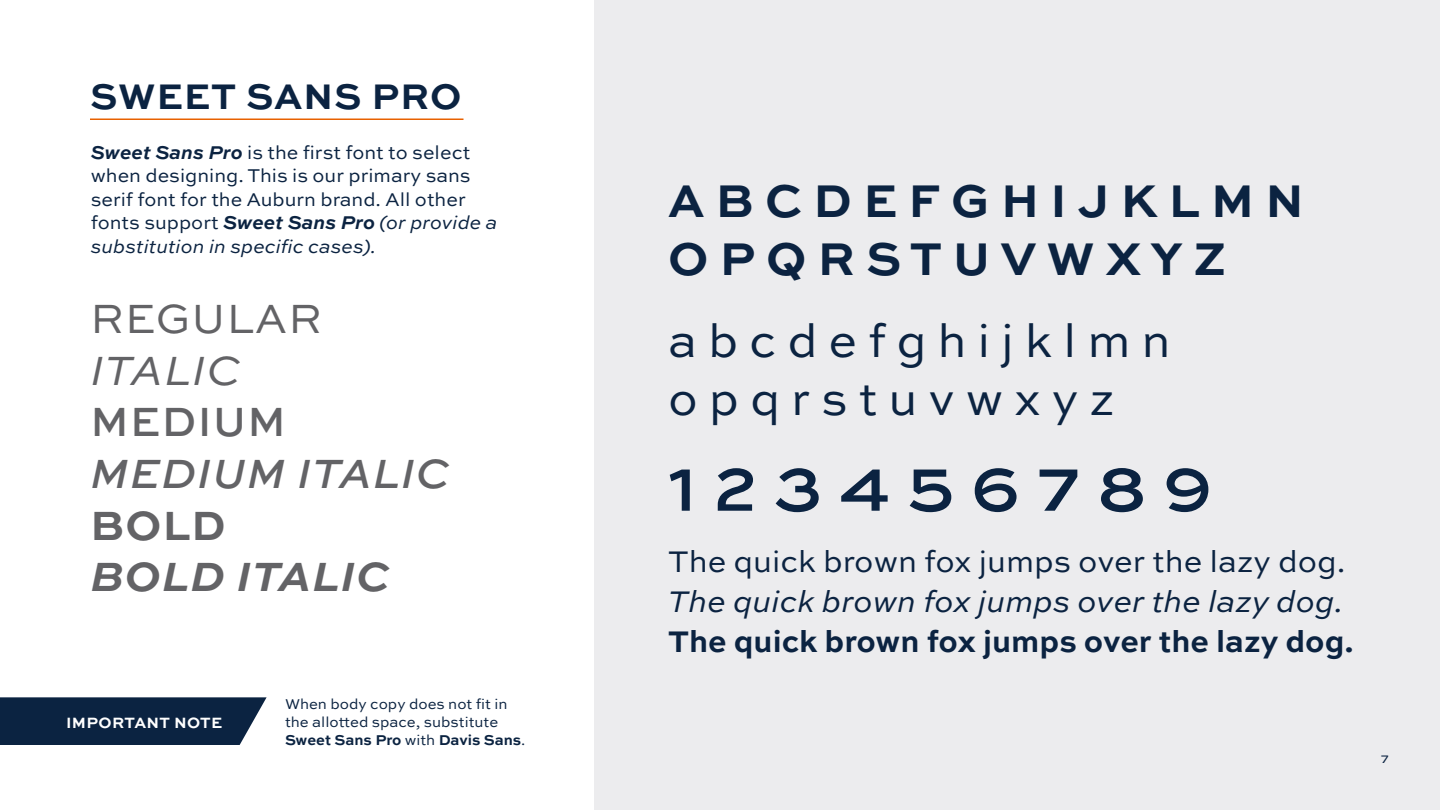
<style>
.page{position:relative;width:1440px;height:810px;background:#fff}
.page>*{position:absolute;margin:0;border:0;box-sizing:border-box;transform-origin:0 0}
.t1{font:500 72.45px "Sweet Sans Pro";color:#0b2341}
.t2{font:700 48.3px/58px "Sweet Sans Pro";color:#0b2341}
.t3{font:48.3px/58px "Sweet Sans Pro";color:#0b2341}
.t4{font:italic 500 43.05px "Sweet Sans Pro";letter-spacing:.02em;color:#636366}
.t5{font:italic 700 43.05px "Sweet Sans Pro";letter-spacing:.02em;color:#636366}
.t6{font:43.05px "Sweet Sans Pro";letter-spacing:.02em;color:#636366}
.t7{font:italic 43.05px "Sweet Sans Pro";letter-spacing:.02em;color:#636366}
.t8{font:500 43.05px "Sweet Sans Pro";letter-spacing:.02em;color:#636366}
.t9{font:700 43.05px "Sweet Sans Pro";color:#636366}
.t10{font:700 37.5px "Sweet Sans Pro";letter-spacing:.02em;color:#0b2341}
.t11{font:31.42px "Sweet Sans Pro";color:#0b2341}
.t12{font:italic 31.42px "Sweet Sans Pro";color:#0b2341}
.t13{font:700 31.42px "Sweet Sans Pro";color:#0b2341}
.t14{font:19.5px/23.4px "Sweet Sans Pro";color:#0b2341}
.t15{font:700 15.75px "Sweet Sans Pro";letter-spacing:.02em;color:#fff}
.t16{font:15px/18px "Sweet Sans Pro";color:#0b2341}
.t17{font:13.5px "Sweet Sans Pro";color:#0b2341}
.s1{font-weight:700;font-style:italic}
.s2{font-style:italic}
.s3{font-weight:700}
</style>
<div class="page">
<div style="left:594px;top:0;width:846px;height:810px;background:#ececee"></div>
<hr style="left:90px;top:118px;width:374px;height:2px;background:#e86100">
<svg style="left:0;top:697px;width:267px;height:48px"></svg>
<p class="t10" style="left:90px;top:68px;width:373px">SWEET SANS PRO</p>
<p class="t14" style="left:91px;top:140px;width:408px"><span class="s1">Sweet Sans Pro</span> is the first font to select when designing. This is our primary sans serif font for the Auburn brand. All other fonts support <span class="s1">Sweet Sans Pro</span> <span class="s2">(or provide a substitution in specific cases).</span></p>
<p class="t6" style="left:90px;top:288px;width:234px">REGULAR</p>
<p class="t7" style="left:90px;top:340px;width:152px">ITALIC</p>
<p class="t8" style="left:90px;top:390px;width:198px">MEDIUM</p>
<p class="t4" style="left:90px;top:442px;width:361px">MEDIUM ITALIC</p>
<p class="t9" style="left:90px;top:493px;width:137px">BOLD</p>
<p class="t5" style="left:90px;top:544px;width:301px">BOLD ITALIC</p>
<p class="t15" style="left:66px;top:710px;width:158px">IMPORTANT NOTE</p>
<p class="t16" style="left:285px;top:694px;width:242px">When body copy does not fit in the allotted space, substitute<br><span class="s3">Sweet Sans Pro</span> with <span class="s3">Davis Sans</span>.</p>
<p class="t2" style="left:668px;top:169px;width:638px">A B C D E F G H I J K L M N<br>O P Q R S T U V W X Y Z</p>
<p class="t3" style="left:668px;top:310px;width:504px">a b c d e f g h i j k l m n o p q r s t u v w x y z</p>
<p class="t1" style="left:668px;top:433px;width:546px">1 2 3 4 5 6 7 8 9</p>
<p class="t11" style="left:668px;top:539px;width:679px">The quick brown fox jumps over the lazy dog.</p>
<p class="t12" style="left:668px;top:579px;width:677px">The quick brown fox jumps over the lazy dog.</p>
<p class="t13" style="left:668px;top:618px;width:687px">The quick brown fox jumps over the lazy dog.</p>
<p class="t17" style="left:1381px;top:748px;width:10px">7</p>
</div>
